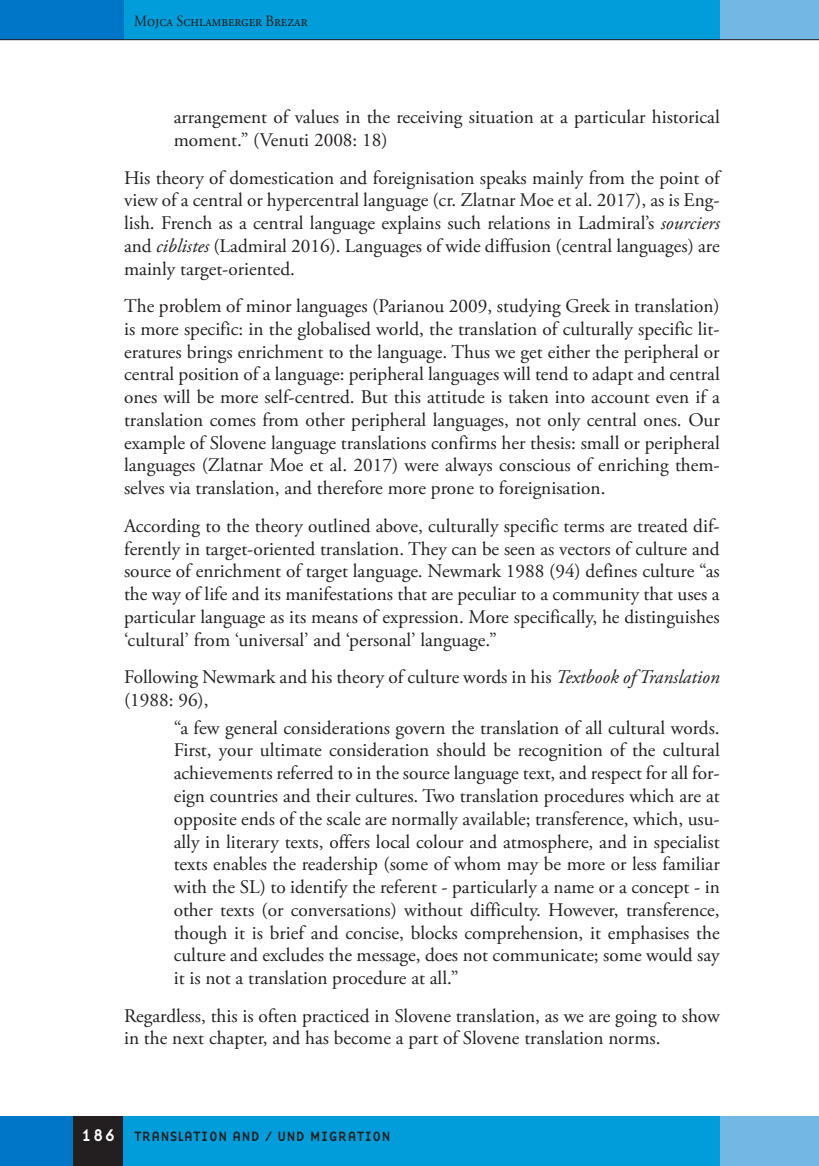
<style>
.page{position:relative;width:819px;height:1166px;background:#fff}
.page>*{position:absolute;margin:0;border:0;box-sizing:border-box;transform-origin:0 0}
.t1{font:19.25px/22.8px "Adobe Garamond Pro";color:#231f20;text-align:justify}
.t2{font:15.75px "Adobe Garamond Pro";color:#231f20;scale:.9 1}
.t3{font:14px "Base Nine";color:#231f20}
.s1{font-style:italic}
.s2{font-size:17.5px;color:#fff}
</style>
<div class="page">
<div style="left:122px;top:0;width:597px;height:40px;background:#009dda"></div>
<div style="left:719px;top:0;width:99px;height:40px;background:#73b8e5"></div>
<div style="left:0;top:0;width:124px;height:40px;background:#0076c8"></div>
<hr style="left:0;top:39px;width:818px;height:1px;background:#231f20">
<div style="left:123px;top:1116px;width:621px;height:50px;background:#009dda"></div>
<div style="left:719px;top:1116px;width:99px;height:50px;background:#73b8e5"></div>
<div style="left:0;top:1116px;width:74px;height:50px;background:#0076c8"></div>
<div style="left:74px;top:1116px;width:49px;height:50px;background:#231f20"></div>
<p class="t2" style="left:134px;top:11px;width:194px">Mojca Schlamberger Brezar</p>
<p class="t1" style="left:174px;top:106px;width:547px">arrangement of values in the receiving situation at a particular historical moment.” (Venuti 2008: 18)</p>
<p class="t1" style="left:124px;top:167px;width:597px">His theory of domestication and foreignisation speaks mainly from the point of view of a central or hypercentral language (cr. Zlatnar Moe et al. 2017), as is Eng&shy;lish. French as a central language explains such relations in Ladmiral’s <span class="s1">sourciers </span>and <span class="s1">ciblistes</span> (Ladmiral 2016). Languages of wide diffusion (central languages) are mainly target-oriented.</p>
<p class="t1" style="left:124px;top:295px;width:597px">The problem of minor languages (Parianou 2009, studying Greek in translation) is more specific: in the globalised world, the translation of culturally specific lit&shy;eratures brings enrichment to the language. Thus we get either the peripheral or central position of a language: peripheral languages will tend to adapt and central ones will be more self-centred. But this attitude is taken into account even if a translation comes from other peripheral languages, not only central ones. Our example of Slovene language translations confirms her thesis: small or peripheral languages (Zlatnar Moe et al. 2017) were always conscious of enriching them&shy;selves via translation, and therefore more prone to foreignisation.</p>
<p class="t1" style="left:124px;top:515px;width:597px">According to the theory outlined above, culturally specific terms are treated dif&shy;ferently in target-oriented translation. They can be seen as vectors of culture and source of enrichment of target language. Newmark 1988 (94) defines culture “as the way of life and its manifestations that are peculiar to a community that uses a particular language as its means of expression. More specifically, he distinguishes ‘cultural’ from ‘universal’ and ‘personal’ language.”</p>
<p class="t1" style="left:124px;top:666px;width:597px">Following Newmark and his theory of culture words in his <span class="s1">Textbook of Translation </span>(1988: 96),</p>
<p class="t1" style="left:174px;top:717px;width:547px">“a few general considerations govern the translation of all cultural words.<br>First, your ultimate consideration should be recognition of the cultural achievements referred to in the source language text, and respect for all for&shy;eign countries and their cultures. Two translation procedures which are at opposite ends of the scale are normally available; transference, which, usu&shy;ally in literary texts, offers local colour and atmosphere, and in specialist texts enables the readership (some of whom may be more or less familiar with the SL) to identify the referent - particularly a name or a concept - in other texts (or conversations) without difficulty. However, transference, though it is brief and concise, blocks comprehension, it emphasises the culture and excludes the message, does not communicate; some would say it is not a translation procedure at all.”</p>
<p class="t1" style="left:124px;top:1005px;width:597px">Regardless, this is often practiced in Slovene translation, as we are going to show in the next chapter, and has become a part of Slovene translation norms.</p>
<p class="t3" style="left:81px;top:1126px;width:311px"><span class="s2">186</span> TRANSLATION AND / UND MIGRATION</p>
</div>
